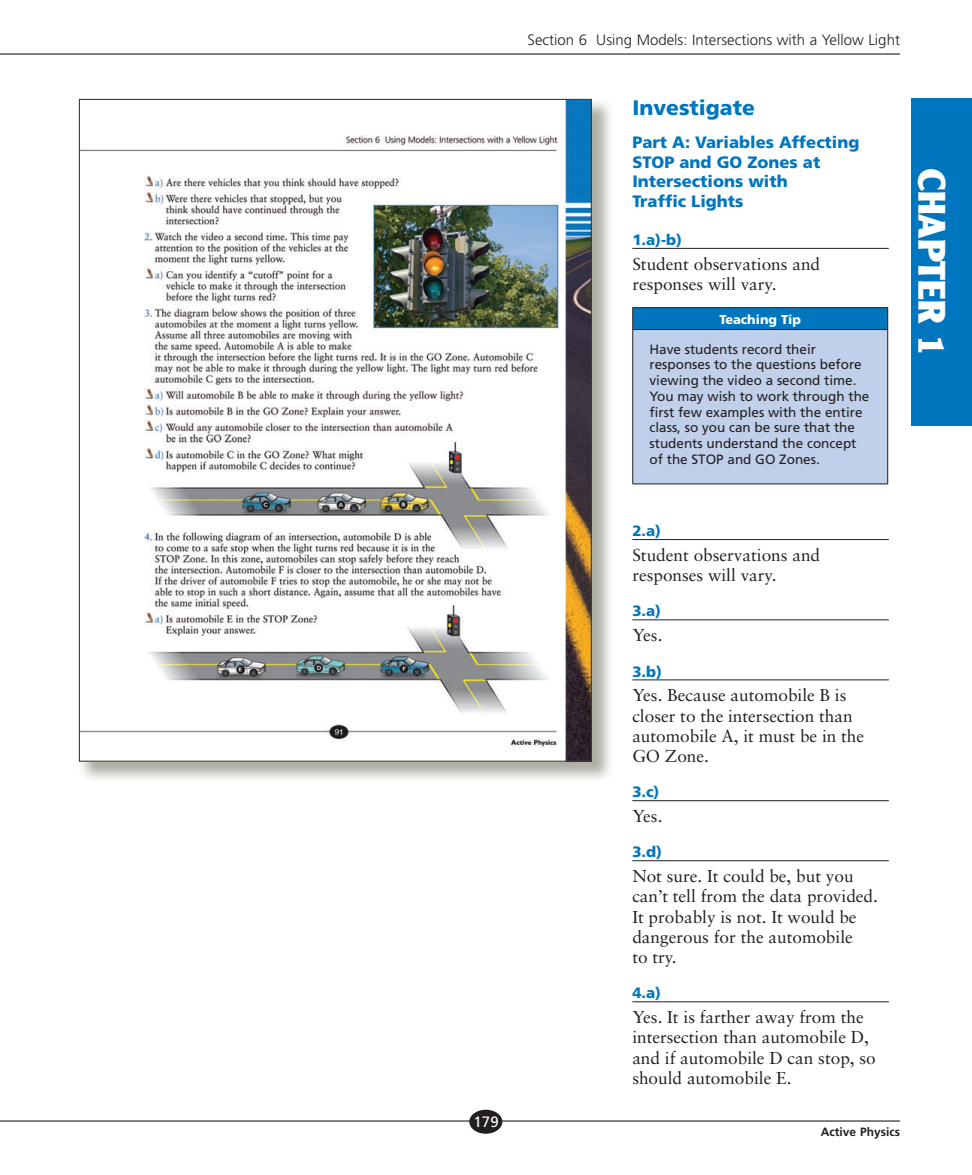
<style>
.page{position:relative;width:972px;height:1175px;background:#fff}
.page>*{position:absolute;margin:0;border:0;box-sizing:border-box;transform-origin:0 0}
.t1{font:900 37.5px "Clearface Gothic LH";color:#fff}
.t2{font:900 21px "Frutiger";color:#0076be}
.t3{font:17.25px/20.2px "Sabon";color:#231f20}
.t4{font:900 16.5px/19.5px "Frutiger";color:#0076be}
.t5{font:300 15px "Frutiger";color:#231f20}
.t6{font:900 15px "Frutiger";color:#0076be}
.t7{font:15px "Frutiger";color:#fff}
.t8{font:13.5px/15.8px "Frutiger";color:#231f20}
.t9{font:900 12.75px "Frutiger";color:#fff}
.t10{font:700 12px "Frutiger";color:#231f20}
</style>
<div class="page">
<img style="left:79px;top:102px;width:531px;height:677px">
<img style="left:81px;top:101px;width:509px;height:658px">
<hr style="left:632px;top:248px;width:257px;height:1px;background:#231f20">
<hr style="left:632px;top:539px;width:257px;height:1px;background:#231f20">
<hr style="left:632px;top:619px;width:257px;height:1px;background:#231f20">
<hr style="left:632px;top:679px;width:257px;height:1px;background:#231f20">
<hr style="left:632px;top:800px;width:257px;height:1px;background:#231f20">
<hr style="left:632px;top:860px;width:257px;height:1px;background:#231f20">
<hr style="left:632px;top:1001px;width:257px;height:1px;background:#231f20">
<div style="left:633px;top:307px;width:255px;height:22px;background:#0076be"></div>
<div style="left:633px;top:329px;width:255px;height:155px;background:#c0d0ea"></div>
<svg style="left:887px;top:308px;width:1px;height:21px"></svg>
<hr style="left:632px;top:329px;width:256px;height:1px;background:#231f20">
<hr style="left:632px;top:330px;width:1px;height:153px;background:#231f20">
<hr style="left:887px;top:330px;width:1px;height:153px;background:#231f20">
<hr style="left:632px;top:307px;width:256px;height:1px;background:#231f20">
<svg style="left:632px;top:308px;width:1px;height:21px"></svg>
<hr style="left:632px;top:483px;width:256px;height:1px;background:#231f20">
<hr style="left:0;top:1120px;width:900px;height:1px;background:#000">
<hr style="left:0;top:54px;width:900px;height:1px;background:#000">
<div style="left:469px;top:1109px;width:33px;height:24px;background:#231f20;border-radius:50%"></div>
<div style="left:911px;top:99px;width:61px;height:327px;background:#0076be"></div>
<p class="t7" style="left:474px;top:1115px;width:27px">179</p>
<p class="t5" style="left:528px;top:34px;width:374px">Section 6 Using Models: Intersections with a Yellow Light</p>
<p class="t2" style="left:632px;top:99px;width:124px">Investigate</p>
<p class="t4" style="left:632px;top:134px;width:229px">Part A: Variables Affecting<br>STOP and GO Zones at<br>Intersections with<br>Traffic Lights</p>
<p class="t6" style="left:632px;top:234px;width:51px">1.a)-b)</p>
<p class="t3" style="left:632px;top:255px;width:189px">Student observations and responses will vary.</p>
<p class="t9" style="left:720px;top:314px;width:83px">Teaching Tip</p>
<p class="t8" style="left:650px;top:342px;width:221px">Have students record their responses to the questions before viewing the video a second time.<br>You may wish to work through the first few examples with the entire class, so you can be sure that the students understand the concept of the STOP and GO Zones.</p>
<h1 class="t1" style="left:945px;top:168px;width:190px;rotate:90deg">CHAPTER 1</h1>
<p class="t6" style="left:632px;top:525px;width:30px">2.a)</p>
<p class="t3" style="left:632px;top:546px;width:189px">Student observations and responses will vary.</p>
<p class="t6" style="left:632px;top:605px;width:30px">3.a)</p>
<p class="t3" style="left:632px;top:626px;width:32px">Yes.</p>
<p class="t6" style="left:632px;top:665px;width:31px">3.b)</p>
<p class="t3" style="left:632px;top:686px;width:233px">Yes. Because automobile B is closer to the intersection than automobile A, it must be in the<br>GO Zone.</p>
<p class="t6" style="left:632px;top:786px;width:29px">3.c)</p>
<p class="t3" style="left:632px;top:807px;width:32px">Yes.</p>
<p class="t6" style="left:632px;top:846px;width:31px">3.d)</p>
<p class="t3" style="left:632px;top:867px;width:247px">Not sure. It could be, but you can’t tell from the data provided.<br>It probably is not. It would be dangerous for the automobile<br>to try.</p>
<p class="t6" style="left:632px;top:987px;width:30px">4.a)</p>
<p class="t3" style="left:632px;top:1008px;width:245px">Yes. It is farther away from the intersection than automobile D, and if automobile D can stop, so should automobile E.</p>
<p class="t10" style="left:821px;top:1127px;width:81px">Active Physics</p>
</div>
